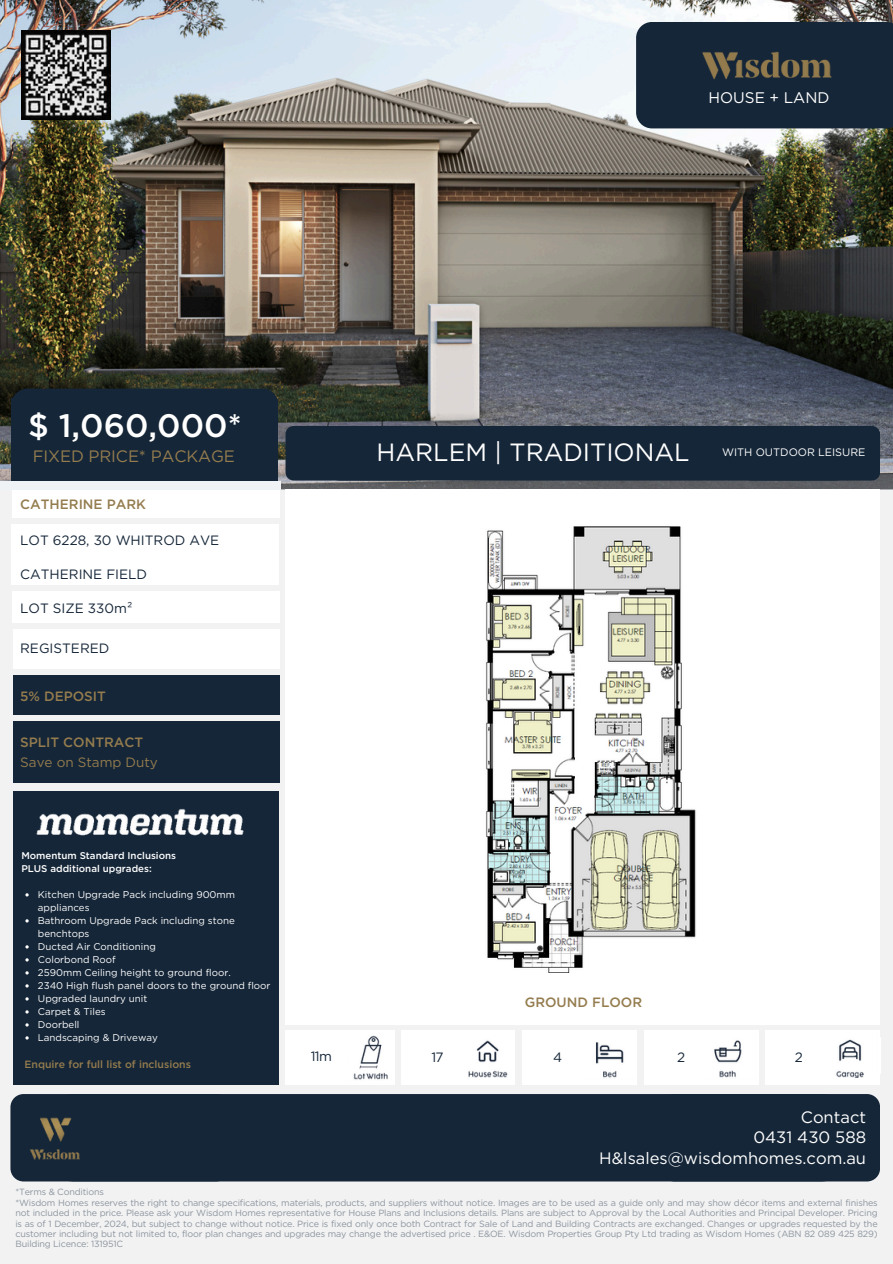
<style>
.page{position:relative;width:893px;height:1264px;background:#fff}
.page>*{position:absolute;margin:0;border:0;box-sizing:border-box;transform-origin:0 0}
.t1{font:500 32.4px "Gotham";color:#fff}
.t2{font:24.9px "Gotham";color:#fff}
.t3{font:16.5px/20.2px "Gotham";color:#fff;text-align:right}
.t4{font:16.5px "Gotham";letter-spacing:-.01em;color:#947c4e}
.t5{font:15.3px "Gotham";color:#fff}
.t6{font:13.5px "Gotham";color:#152638}
.t7{font:500 13.5px "Gotham";color:#947c4e}
.t8{font:13.5px/20.2px "Gotham";color:#947c4e}
.t9{font:10.8px "Gotham";color:#fff}
.t10{font:500 10.5px "Gotham";color:#947c4e}
.t11{font:9.75px/13px "Gotham";color:#fff}
.t12{font:500 9.75px "Gotham";color:#fff}
.t13{font:9px/10.4px "Gotham";letter-spacing:-.02em;color:#8c959f;text-align:justify}
.s1{font-weight:500}
</style>
<div class="page">
<div style="left:0;top:0;width:892px;height:1263px;background:#f2f2f2"></div>
<img style="left:0;top:0;width:892px;height:489px">
<div style="left:635px;top:22px;width:257px;height:106px;background:#152638"></div>
<img style="left:696px;top:43px;width:145px;height:41px">
<div style="left:12px;top:524px;width:267px;height:61px;background:#fff"></div>
<div style="left:13px;top:791px;width:265px;height:293px;background:#152638"></div>
<div style="left:285px;top:489px;width:594px;height:536px;background:#fff"></div>
<div style="left:13px;top:629px;width:266px;height:39px;background:#fff"></div>
<div style="left:765px;top:1030px;width:114px;height:55px;background:#fff"></div>
<div style="left:219px;top:1094px;width:452px;height:87px;background:#152638"></div>
<img style="left:879px;top:1037px;width:1px;height:36px">
<div style="left:643px;top:1030px;width:115px;height:55px;background:#fff"></div>
<div style="left:522px;top:1030px;width:115px;height:55px;background:#fff"></div>
<div style="left:661px;top:1094px;width:218px;height:87px;background:#152638;border-radius:13px"></div>
<div style="left:10px;top:1094px;width:219px;height:87px;background:#152638;border-radius:13px"></div>
<div style="left:12px;top:388px;width:266px;height:107px;background:#152638;border-radius:16px"></div>
<div style="left:417px;top:426px;width:331px;height:54px;background:#152638"></div>
<div style="left:285px;top:426px;width:137px;height:54px;background:#152638;border-radius:8px"></div>
<div style="left:743px;top:426px;width:136px;height:54px;background:#152638;border-radius:8px"></div>
<div style="left:12px;top:398px;width:265px;height:83px;background:#152638"></div>
<div style="left:12px;top:591px;width:267px;height:31px;background:#fff"></div>
<div style="left:12px;top:487px;width:267px;height:30px;background:#fff"></div>
<div style="left:0;top:480px;width:280px;height:9px;background:#f0f3f6"></div>
<img style="left:21px;top:31px;width:89px;height:89px">
<img style="left:36px;top:808px;width:208px;height:28px">
<img style="left:30px;top:1117px;width:50px;height:43px">
<div style="left:13px;top:721px;width:266px;height:61px;background:#152638"></div>
<div style="left:13px;top:675px;width:266px;height:39px;background:#152638"></div>
<div style="left:401px;top:1030px;width:113px;height:55px;background:#fff"></div>
<div style="left:285px;top:1030px;width:109px;height:55px;background:#fff"></div>
<img style="left:596px;top:1042px;width:28px;height:36px">
<img style="left:714px;top:1040px;width:28px;height:38px">
<img style="left:836px;top:1039px;width:28px;height:38px">
<img style="left:468px;top:1040px;width:40px;height:37px">
<img style="left:353px;top:1035px;width:35px;height:45px">
<img style="left:486px;top:526px;width:210px;height:446px">
<svg style="left:25px;top:893px;width:4px;height:3px"></svg>
<svg style="left:25px;top:919px;width:4px;height:3px"></svg>
<svg style="left:25px;top:945px;width:4px;height:3px"></svg>
<svg style="left:25px;top:958px;width:4px;height:3px"></svg>
<svg style="left:25px;top:971px;width:4px;height:3px"></svg>
<svg style="left:25px;top:984px;width:4px;height:3px"></svg>
<svg style="left:25px;top:997px;width:4px;height:3px"></svg>
<p class="t5" style="left:708px;top:88px;width:122px">HOUSE + LAND</p>
<h6 class="t1" style="left:28px;top:406px;width:215px">$ 1,060,000*</h6>
<h5 class="t4" style="left:33px;top:446px;width:203px">FIXED PRICE* PACKAGE</h5>
<h5 class="t2" style="left:376px;top:436px;width:314px">HARLEM | TRADITIONAL</h5>
<h5 class="t7" style="left:20px;top:496px;width:127px">CATHERINE PARK</h5>
<p class="t6" style="left:20px;top:532px;width:200px">LOT 6228, 30 WHITROD AVE</p>
<p class="t6" style="left:20px;top:565px;width:128px">CATHERINE FIELD</p>
<p class="t6" style="left:20px;top:599px;width:114px">LOT SIZE 330m²</p>
<h6 class="t6" style="left:20px;top:640px;width:91px">REGISTERED</h6>
<p class="t7" style="left:20px;top:688px;width:87px">5% DEPOSIT</p>
<p class="t8" style="left:20px;top:731px;width:139px"><span class="s1">SPLIT CONTRACT<br></span>Save on Stamp Duty</p>
<p class="t9" style="left:721px;top:446px;width:145px">WITH OUTDOOR LEISURE</p>
<p class="t12" style="left:21px;top:849px;width:156px">Momentum Standard Inclusions</p>
<p class="t12" style="left:21px;top:862px;width:132px">PLUS additional upgrades:</p>
<p class="t11" style="left:38px;top:888px;width:199px">Kitchen Upgrade Pack including 900mm appliances</p>
<p class="t11" style="left:38px;top:914px;width:198px">Bathroom Upgrade Pack including stone benchtops</p>
<p class="t11" style="left:38px;top:940px;width:119px">Ducted Air Conditioning</p>
<p class="t11" style="left:38px;top:953px;width:79px">Colorbond Roof</p>
<p class="t11" style="left:38px;top:966px;width:194px">2590mm Ceiling height to ground floor.</p>
<p class="t11" style="left:38px;top:979px;width:234px">2340 High flush panel doors to the ground floor</p>
<h5 class="t11" style="left:38px;top:992px;width:111px">Upgraded laundry unit</h5>
<p class="t11" style="left:38px;top:1005px;width:69px">Carpet &amp; Tiles</p>
<h6 class="t11" style="left:38px;top:1018px;width:43px">Doorbell</h6>
<p class="t11" style="left:38px;top:1031px;width:121px">Landscaping &amp; Driveway</p>
<p class="t10" style="left:24px;top:1057px;width:168px">Enquire for full list of inclusions</p>
<p class="t6" style="left:310px;top:1047px;width:23px">11m</p>
<p class="t6" style="left:431px;top:1049px;width:14px">17</p>
<p class="t7" style="left:524px;top:993px;width:119px">GROUND FLOOR</p>
<h3 class="t6" style="left:553px;top:1049px;width:11px">4</h3>
<h1 class="t6" style="left:676px;top:1049px;width:10px">2</h1>
<h2 class="t6" style="left:794px;top:1049px;width:10px">2</h2>
<p class="t3" style="left:753px;top:1107px;width:114px">Contact<br>0431 430 588</p>
<p class="t3" style="left:599px;top:1147px;width:268px">H&amp;lsales@wisdomhomes.com.au</p>
<h3 class="t13" style="left:15px;top:1186px;width:90px">*Terms &amp; Conditions</h3>
<h5 class="t13" style="left:15px;top:1197px;width:863px">*Wisdom Homes reserves the right to change specifications, materials, products, and suppliers without notice. Images are to be used as a guide only and may show décor items and external finishes not included in the price. Please ask your Wisdom Homes representative for House Plans and Inclusions details. Plans are subject to Approval by the Local Authorities and Principal Developer. Pricing is as of 1 December, 2024, but subject to change without notice. Price is fixed only once both Contract for Sale of Land and Building Contracts are exchanged. Changes or upgrades requested by the customer including but not limited to, floor plan changes and upgrades may change the advertised price . E&amp;OE. Wisdom Properties Group Pty Ltd trading as Wisdom Homes (ABN 82 089 425 829)<br>Building Licence: 131951C</h5>
</div>
